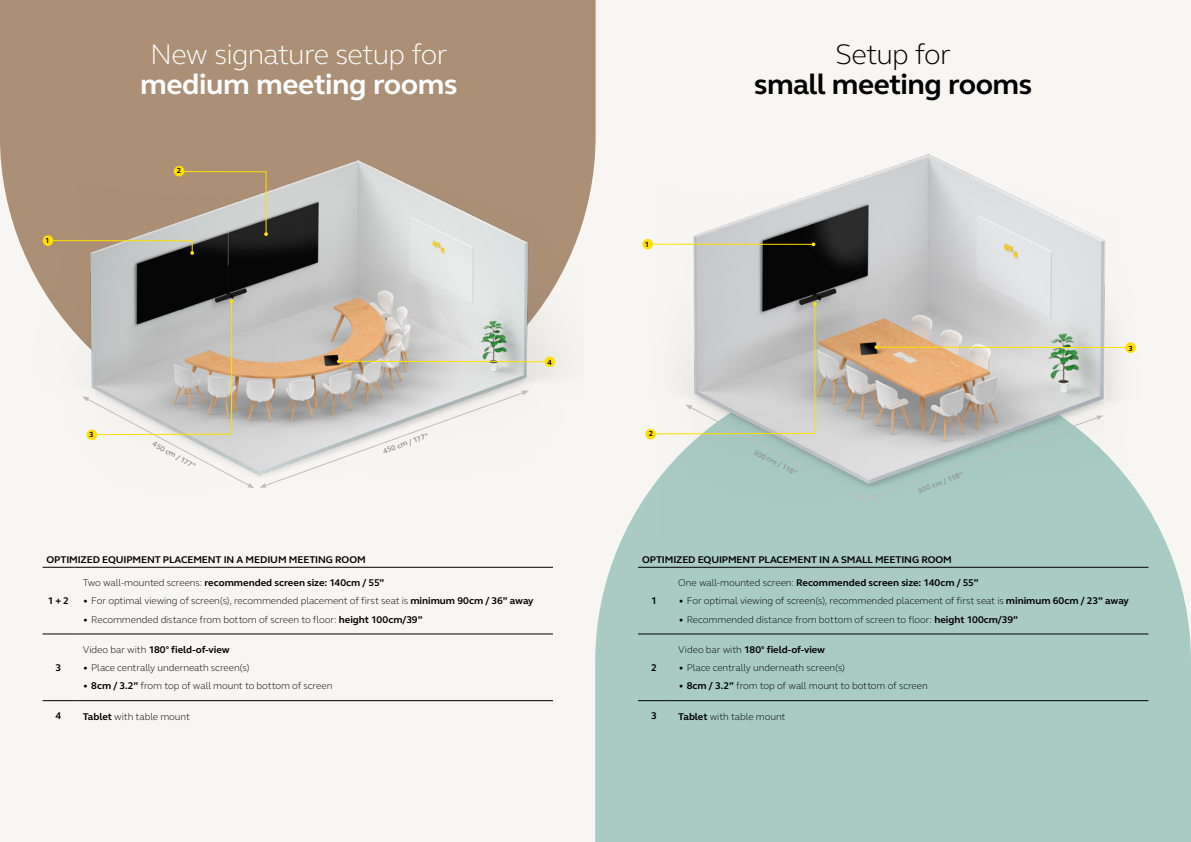
<style>
.page{position:relative;width:1191px;height:842px;background:#fff}
.page>*{position:absolute;margin:0;border:0;box-sizing:border-box;transform-origin:0 0}
.t1{font:300 29px "GN Elliot";letter-spacing:-.03em;color:#fff}
.t2{font:700 29px "GN Elliot";letter-spacing:-.015em;color:#fff}
.t3{font:700 29px "GN Elliot";letter-spacing:-.02em;color:#000}
.t4{font:300 29px "GN Elliot";letter-spacing:-.03em;color:#000}
.t5{font:300 10px "GN Elliot";letter-spacing:-.01em;color:#000}
.t6{font:700 10px "GN Elliot";letter-spacing:-.01em;color:#000}
.t7{font:700 7.6px "GN Elliot";color:#939598}
.t8{font:700 7.6px "GN Elliot";color:#000}
.s1{font-weight:300}
.s2{font-weight:700}
</style>
<div class="page">
<div style="left:0;top:0;width:595px;height:842px;background:#f8f6f3"></div>
<div style="left:595px;top:0;width:596px;height:842px;background:#f8f6f3"></div>
<div style="left:595px;top:536px;width:596px;height:306px;background:#a9cbc3"></div>
<div style="left:0;top:0;width:595px;height:268px;background:#ab9076"></div>
<img style="left:31px;top:133px;width:552px;height:241px">
<svg style="left:46px;top:171px;width:222px;height:84px;background:#a3917c"></svg>
<svg style="left:82px;top:299px;width:470px;height:189px"></svg>
<img style="left:595px;top:124px;width:568px;height:412px">
<svg style="left:869px;top:415px;width:234px;height:83px;background:#b1c5bf"></svg>
<svg style="left:650px;top:302px;width:213px;height:197px"></svg>
<svg style="left:874px;top:345px;width:251px;height:4px"></svg>
<hr style="left:43px;top:567px;width:31px;height:1px;background:#000">
<hr style="left:74px;top:567px;width:479px;height:1px;background:#000">
<hr style="left:43px;top:634px;width:31px;height:1px;background:#000">
<hr style="left:74px;top:634px;width:479px;height:1px;background:#000">
<hr style="left:43px;top:700px;width:31px;height:1px;background:#000">
<hr style="left:74px;top:700px;width:479px;height:1px;background:#000">
<hr style="left:638px;top:634px;width:32px;height:1px;background:#000">
<hr style="left:670px;top:634px;width:478px;height:1px;background:#000">
<hr style="left:638px;top:567px;width:32px;height:1px;background:#000">
<hr style="left:670px;top:567px;width:478px;height:1px;background:#000">
<hr style="left:638px;top:700px;width:32px;height:1px;background:#000">
<hr style="left:670px;top:700px;width:478px;height:1px;background:#000">
<div style="left:174px;top:166px;width:10px;height:10px;background:#ffdf00;border-radius:50%"></div>
<div style="left:43px;top:235px;width:10px;height:11px;background:#ffdf00;border-radius:50%"></div>
<div style="left:87px;top:429px;width:10px;height:11px;background:#ffdf00;border-radius:50%"></div>
<div style="left:544px;top:356px;width:11px;height:11px;background:#ffdf00;border-radius:50%"></div>
<div style="left:642px;top:239px;width:11px;height:10px;background:#ffdf00;border-radius:50%"></div>
<div style="left:645px;top:429px;width:11px;height:10px;background:#ffdf00;border-radius:50%"></div>
<div style="left:1125px;top:342px;width:10px;height:11px;background:#ffdf00;border-radius:50%"></div>
<hr style="left:645px;top:244px;width:168px;height:1px;background:#ffdf00">
<svg style="left:811px;top:242px;width:4px;height:4px"></svg>
<h1 class="t1" style="left:150px;top:35px;width:299px">New signature setup for</h1>
<h1 class="t2" style="left:140px;top:65px;width:319px">medium meeting rooms</h1>
<h1 class="t4" style="left:835px;top:35px;width:117px">Setup for</h1>
<h1 class="t3" style="left:754px;top:65px;width:280px">small meeting rooms</h1>
<p class="t8" style="left:177px;top:166px;width:6px">2</p>
<p class="t8" style="left:45px;top:235px;width:6px">1</p>
<p class="t8" style="left:645px;top:239px;width:6px">1</p>
<p class="t8" style="left:1128px;top:343px;width:6px">3</p>
<p class="t8" style="left:547px;top:357px;width:6px">4</p>
<p class="t8" style="left:89px;top:430px;width:6px">3</p>
<p class="t7" style="left:156px;top:439px;width:50px;rotate:29deg">450 cm / 177”</p>
<p class="t7" style="left:381px;top:446px;width:50px;rotate:-19deg">450 cm / 177”</p>
<p class="t8" style="left:648px;top:429px;width:6px">2</p>
<p class="t7" style="left:756px;top:447px;width:50px;rotate:28deg">300 cm / 118”</p>
<p class="t7" style="left:916px;top:486px;width:50px;rotate:-21deg">300 cm / 118”</p>
<p class="t6" style="left:47px;top:552px;width:321px">OPTIMIZED EQUIPMENT PLACEMENT IN A MEDIUM MEETING ROOM</p>
<p class="t6" style="left:48px;top:594px;width:23px">1 + 2</p>
<p class="t6" style="left:83px;top:576px;width:303px"><span class="s1">Two wall-mounted screens:</span> recommended screen size: 140cm / 55”</p>
<p class="t5" style="left:83px;top:594px;width:452px">• For optimal viewing of screen(s), recommended placement of first seat is <span class="s2">minimum 90cm / 36” away</span></p>
<p class="t5" style="left:83px;top:612px;width:341px">• Recommended distance from bottom of screen to floor: <span class="s2">height 100cm/39”</span></p>
<p class="t6" style="left:642px;top:552px;width:311px">OPTIMIZED EQUIPMENT PLACEMENT IN A SMALL MEETING ROOM</p>
<p class="t6" style="left:651px;top:594px;width:7px">1</p>
<p class="t6" style="left:678px;top:576px;width:302px"><span class="s1">One wall-mounted screen:</span> Recommended screen size: 140cm / 55”</p>
<p class="t5" style="left:679px;top:594px;width:452px">• For optimal viewing of screen(s), recommended placement of first seat is <span class="s2">minimum 60cm / 23” away</span></p>
<p class="t5" style="left:679px;top:612px;width:341px">• Recommended distance from bottom of screen to floor: <span class="s2">height 100cm/39”</span></p>
<p class="t6" style="left:56px;top:661px;width:7px">3</p>
<p class="t6" style="left:83px;top:643px;width:148px"><span class="s1">Video bar with</span> 180° field-of-view</p>
<p class="t5" style="left:83px;top:661px;width:168px">• Place centrally underneath screen(s)</p>
<p class="t5" style="left:83px;top:679px;width:251px"><span class="s2">• 8cm / 3.2”</span> from top of wall mount to bottom of screen</p>
<p class="t6" style="left:651px;top:661px;width:7px">2</p>
<p class="t6" style="left:678px;top:643px;width:148px"><span class="s1">Video bar with</span> 180° field-of-view</p>
<p class="t5" style="left:679px;top:661px;width:168px">• Place centrally underneath screen(s)</p>
<p class="t5" style="left:679px;top:679px;width:251px"><span class="s2">• 8cm / 3.2”</span> from top of wall mount to bottom of screen</p>
<p class="t6" style="left:56px;top:709px;width:7px">4</p>
<p class="t5" style="left:83px;top:709px;width:109px"><span class="s2">Tablet</span> with table mount</p>
<p class="t6" style="left:651px;top:709px;width:7px">3</p>
<p class="t5" style="left:678px;top:709px;width:109px"><span class="s2">Tablet</span> with table mount</p>
</div>
